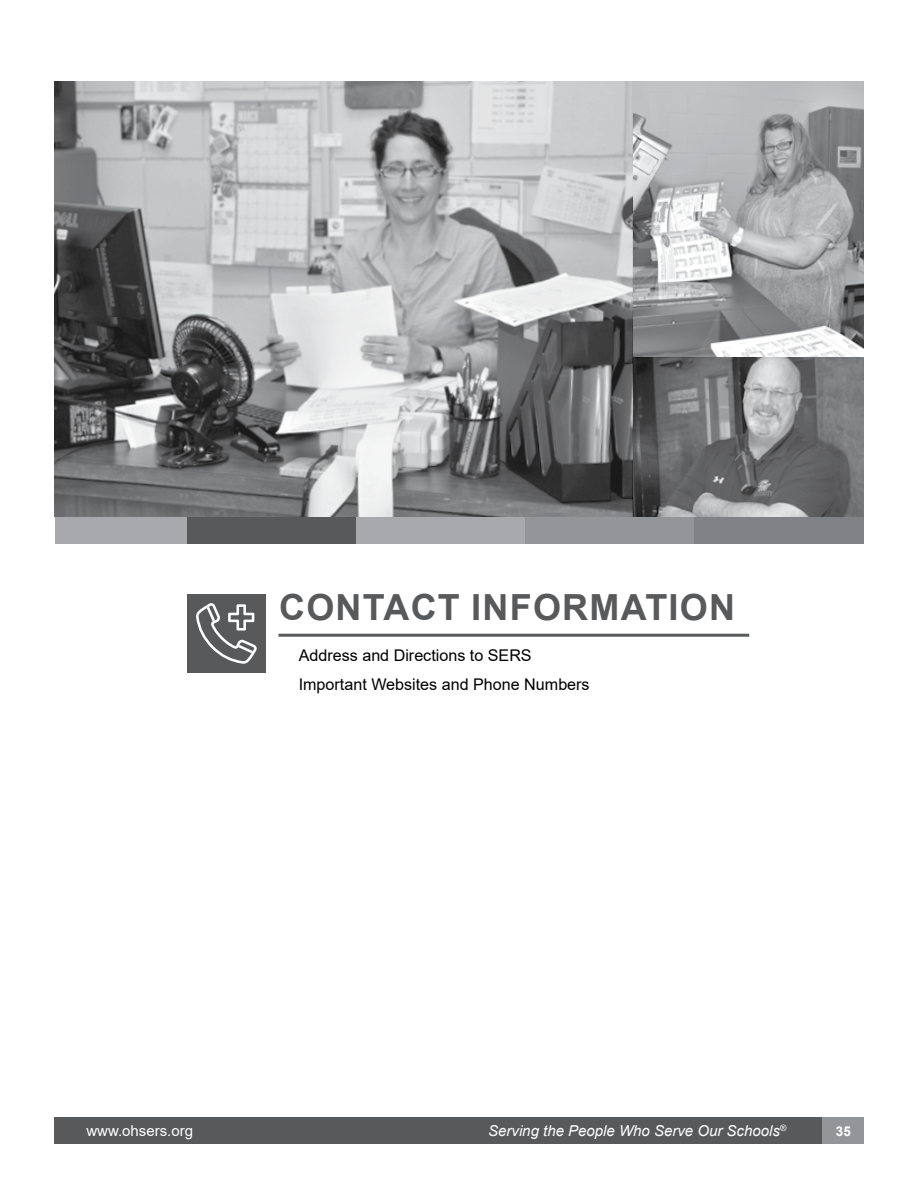
<style>
.page{position:relative;width:918px;height:1188px;background:#fff}
.page>*{position:absolute;margin:0;border:0;box-sizing:border-box;transform-origin:0 0}
.t1{font:700 36px "Arial";letter-spacing:.035em;color:#58595b}
.t2{font:16.2px/29.2px "Arial";color:#000}
.t3{font:italic 15px "Arial";color:#fff}
.t4{font:15px "Arial";color:#fff}
.t5{font:700 13.5px "Arial";color:#fff}
.t6{font:italic 8.7px "Arial";color:#fff}
</style>
<div class="page">
<div style="left:54px;top:1118px;width:769px;height:26px;background:#58595b"></div>
<div style="left:823px;top:1118px;width:41px;height:26px;background:#939598"></div>
<div style="left:55px;top:517px;width:133px;height:27px;background:#a7a9ac"></div>
<div style="left:188px;top:517px;width:169px;height:27px;background:#58595b"></div>
<div style="left:357px;top:517px;width:169px;height:27px;background:#a7a9ac"></div>
<div style="left:526px;top:517px;width:169px;height:27px;background:#939598"></div>
<div style="left:695px;top:517px;width:169px;height:27px;background:#808285"></div>
<img style="left:54px;top:81px;width:810px;height:436px">
<hr style="left:278px;top:634px;width:471px;height:3px;background:#58595b">
<div style="left:187px;top:594px;width:79px;height:79px;background:#58595b"></div>
<svg style="left:196px;top:603px;width:61px;height:61px"></svg>
<h1 class="t1" style="left:279px;top:582px;width:458px">CONTACT INFORMATION</h1>
<p class="t2" style="left:299px;top:640px;width:292px">Address and Directions to SERS<br>Important Websites and Phone Numbers</p>
<p class="t4" style="left:86px;top:1121px;width:108px">www.ohsers.org</p>
<p class="t6" style="left:780px;top:1123px;width:8px">®</p>
<p class="t3" style="left:488px;top:1121px;width:293px">Serving the People Who Serve Our Schools</p>
<p class="t5" style="left:836px;top:1122px;width:17px">35</p>
</div>
